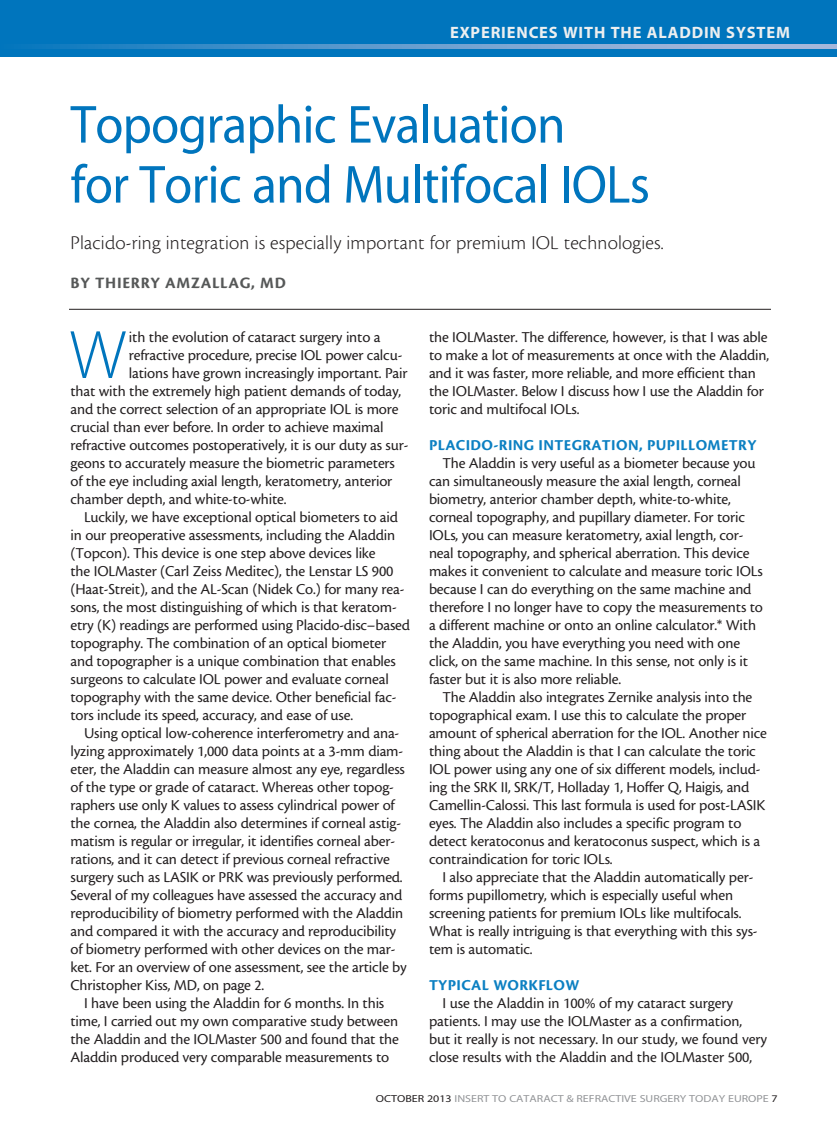
<style>
.page{position:relative;width:837px;height:1134px;background:#fff}
.page>*{position:absolute;margin:0;border:0;box-sizing:border-box;transform-origin:0 0}
.body_first{font:69.15px "Myriad MM 215 600";color:#0075bd}
.Headline{font:54px/60px "Myriad MM 400 600";letter-spacing:-.015em;color:#0075bd;scale:.95 1}
.Deck{font:20.25px "Cronos MM 250 13";letter-spacing:.01em;color:#231f20}
.t1{font:16.5px "Myriad MM 700 600";letter-spacing:.05em;color:#edeff0}
.Author_Byline{font:16.5px "Cronos MM 700 11";letter-spacing:.045em;color:#565858}
.crst_dept_body{font:15.75px/18px "Cronos MM 408 10";letter-spacing:-.01em;color:#231f20}
.body_first-2{font:15.75px "Cronos MM 408 10";letter-spacing:-.01em;color:#231f20}
.crst_dept_subhead{font:15.75px "Cronos MM 700 10";letter-spacing:.025em;color:#0c80c2}
.t2{font:10.2px "Myriad MM 400 600";color:#939598;scale:1.18 1}
.s1{color:#231f20}
</style>
<div class="page">
<div style="left:0;top:0;width:837px;height:57px;background:#0075bd"></div>
<svg style="left:35px;top:45px;width:802px;height:4px;background:#679ece"></svg>
<hr style="left:69px;top:309px;width:702px;height:1px;background:#231f20">
<p class="t1" style="left:450px;top:25px;width:341px">EXPERIENCES WITH THE ALADDIN SYSTEM</p>
<p class="Headline" style="left:71px;top:97px;width:611px">Topographic Evaluation<br>for Toric and Multifocal IOLs</p>
<p class="Deck" style="left:70px;top:232px;width:595px">Placido-ring integration is especially important for premium IOL technologies.</p>
<p class="Author_Byline" style="left:70px;top:274px;width:217px">BY THIERRY AMZALLAG, MD</p>
<p class="body_first" style="left:69px;top:321px;width:58px">W</p>
<p class="body_first-2" style="left:129px;top:329px;width:253px">ith the evolution of cataract surgery into a</p>
<p class="body_first-2" style="left:129px;top:347px;width:275px">refractive procedure, precise IOL power calcu-</p>
<p class="body_first-2" style="left:129px;top:365px;width:280px">lations have grown increasingly important. Pair</p>
<p class="body_first-2" style="left:70px;top:383px;width:332px">that with the extremely high patient demands of today,</p>
<p class="body_first-2" style="left:70px;top:401px;width:330px">and the correct selection of an appropriate IOL is more</p>
<p class="body_first-2" style="left:70px;top:419px;width:314px">crucial than ever before. In order to achieve maximal</p>
<p class="body_first-2" style="left:70px;top:437px;width:340px">refractive outcomes postoperatively, it is our duty as sur-</p>
<p class="body_first-2" style="left:70px;top:455px;width:326px">geons to accurately measure the biometric parameters</p>
<p class="body_first-2" style="left:70px;top:473px;width:323px">of the eye including axial length, keratometry, anterior</p>
<p class="body_first-2" style="left:70px;top:491px;width:218px">chamber depth, and white-to-white.</p>
<p class="crst_dept_body" style="left:70px;top:508px;width:341px;text-indent:14px">Luckily, we have exceptional optical biometers to aid in our preoperative assessments, including the Aladdin (Topcon). This device is one step above devices like<br>the IOLMaster (Carl Zeiss Meditec), the Lenstar LS 900 (Haat-Streit), and the AL-Scan (Nidek Co.) for many rea&shy;sons, the most distinguishing of which is that keratom&shy;etry (K) readings are performed using Placido-disc–based topography. The combination of an optical biometer and topographer is a unique combination that enables surgeons to calculate IOL power and evaluate corneal topography with the same device. Other beneficial fac&shy;tors include its speed, accuracy, and ease of use.</p>
<p class="crst_dept_body" style="left:70px;top:724px;width:338px;text-indent:14px">Using optical low-coherence interferometry and ana&shy;lyzing approximately 1,000 data points at a 3-mm diam&shy;eter, the Aladdin can measure almost any eye, regardless of the type or grade of cataract. Whereas other topog&shy;raphers use only K values to assess cylindrical power of the cornea, the Aladdin also determines if corneal astig&shy;matism is regular or irregular, it identifies corneal aber&shy;rations, and it can detect if previous corneal refractive surgery such as LASIK or PRK was previously performed.<br>Several of my colleagues have assessed the accuracy and reproducibility of biometry performed with the Aladdin and compared it with the accuracy and reproducibility of biometry performed with other devices on the mar&shy;ket. For an overview of one assessment, see the article by Christopher Kiss, MD, on page 2.</p>
<p class="crst_dept_body" style="left:70px;top:994px;width:330px;text-indent:14px">I have been using the Aladdin for 6 months. In this time, I carried out my own comparative study between the Aladdin and the IOLMaster 500 and found that the Aladdin produced very comparable measurements to</p>
<p class="crst_dept_body" style="left:429px;top:328px;width:342px">the IOLMaster. The difference, however, is that I was able to make a lot of measurements at once with the Aladdin, and it was faster, more reliable, and more efficient than the IOLMaster. Below I discuss how I use the Aladdin for toric and multifocal IOLs.</p>
<p class="crst_dept_subhead" style="left:429px;top:437px;width:329px">PLACIDO-RING INTEGRATION, PUPILLOMETRY</p>
<p class="crst_dept_body" style="left:429px;top:454px;width:336px;text-indent:14px">The Aladdin is very useful as a biometer because you can simultaneously measure the axial length, corneal biometry, anterior chamber depth, white-to-white, corneal topography, and pupillary diameter. For toric IOLs, you can measure keratometry, axial length, cor&shy;neal topography, and spherical aberration. This device makes it convenient to calculate and measure toric IOLs because I can do everything on the same machine and therefore I no longer have to copy the measurements to a different machine or onto an online calculator.* With the Aladdin, you have everything you need with one click, on the same machine. In this sense, not only is it faster but it is also more reliable.</p>
<p class="crst_dept_body" style="left:429px;top:688px;width:340px;text-indent:14px">The Aladdin also integrates Zernike analysis into the topographical exam. I use this to calculate the proper amount of spherical aberration for the IOL. Another nice thing about the Aladdin is that I can calculate the toric IOL power using any one of six different models, includ&shy;ing the SRK II, SRK/T, Holladay 1, Hoffer Q, Haigis, and Camellin-Calossi. This last formula is used for post-LASIK eyes. The Aladdin also includes a specific program to detect keratoconus and keratoconus suspect, which is a contraindication for toric IOLs.</p>
<p class="crst_dept_body" style="left:429px;top:868px;width:330px;text-indent:14px">I also appreciate that the Aladdin automatically per&shy;forms pupillometry, which is especially useful when screening patients for premium IOLs like multifocals.<br>What is really intriguing is that everything with this sys&shy;tem is automatic.</p>
<p class="crst_dept_subhead" style="left:429px;top:977px;width:152px">TYPICAL WORKFLOW</p>
<p class="crst_dept_body" style="left:429px;top:994px;width:340px;text-indent:14px">I use the Aladdin in 100% of my cataract surgery patients. I may use the IOLMaster as a confirmation, but it really is not necessary. In our study, we found very close results with the Aladdin and the IOLMaster 500,</p>
<p class="t2" style="left:376px;top:1093px;width:342px"><span class="s1">OCTOBER 2013</span> INSERT TO CATARACT &amp; REFRACTIVE SURGERY TODAY EUROPE <span class="s1">7</span></p>
</div>
